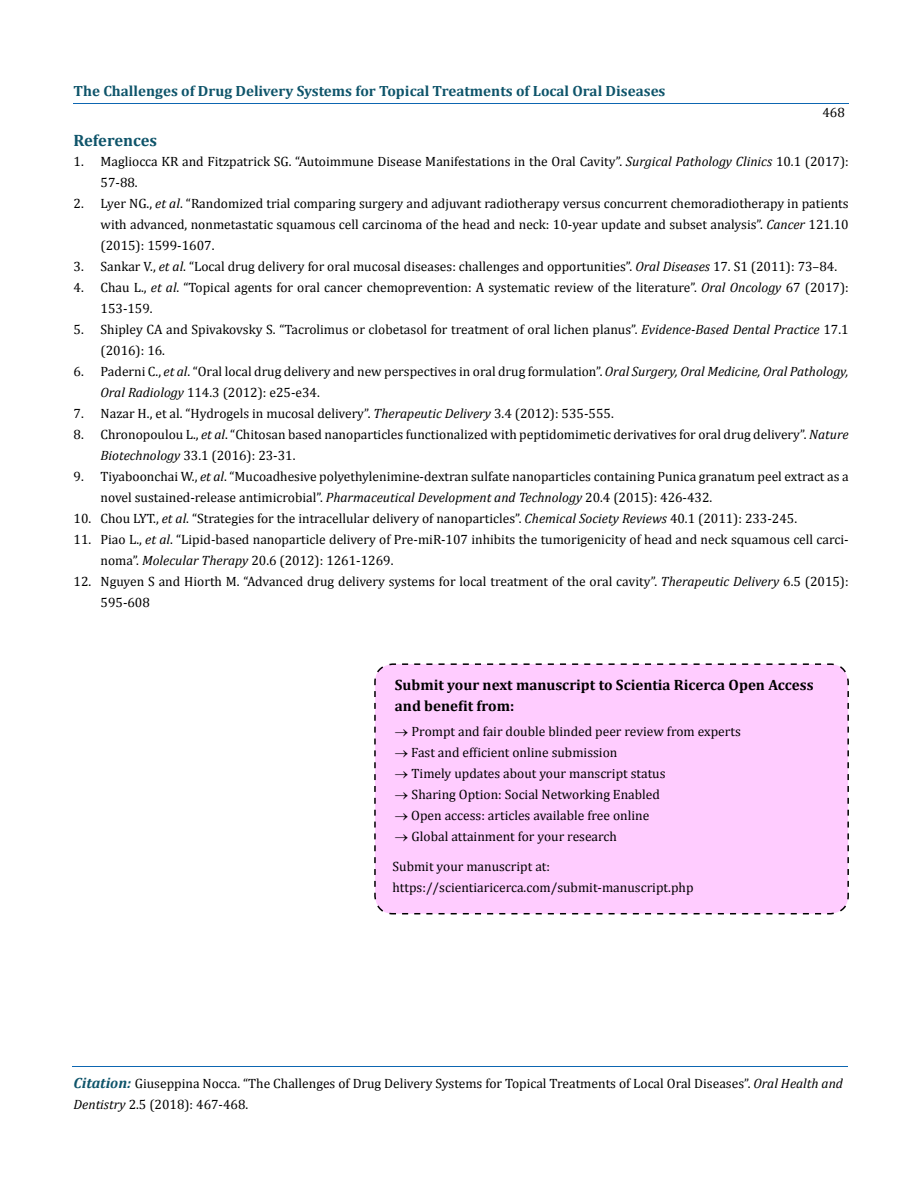
<style>
.page{position:relative;width:917px;height:1190px;background:#fff}
.page>*{position:absolute;margin:0;border:0;box-sizing:border-box;transform-origin:0 0}
.t1{font:700 16.5px "Cambria";color:#0e546a}
.t2{font:700 15px/21px "Cambria";color:#000}
.t3{font:700 14.85px "Cambria";color:#0e546a}
.t4{font:13.5px/21px "Cambria";color:#000}
.s1{font-style:italic}
.s2{font-weight:700;font-style:italic;font-size:14.85px;color:#0e546a}
</style>
<div class="page">
<hr style="left:74px;top:103px;width:774px;height:1px;background:#0d66b1">
<hr style="left:72px;top:1066px;width:775px;height:1px;background:#0d66b1">
<div style="left:374px;top:663px;width:475px;height:252px;background:#fcf"></div>
<p class="t3" style="left:74px;top:82px;width:593px">The Challenges of Drug Delivery Systems for Topical Treatments of Local Oral Diseases</p>
<p class="t4" style="left:822px;top:102px;width:24px">468</p>
<p class="t1" style="left:74px;top:131px;width:85px">References</p>
<p class="t4" style="left:100px;top:150px;width:749px;text-indent:-27px">1. Magliocca KR and Fitzpatrick SG. “Autoimmune Disease Manifestations in the Oral Cavity”. <span class="s1">Surgical Pathology Clinics</span> 10.1 (2017):<br>57-88.</p>
<p class="t4" style="left:100px;top:192px;width:749px;text-align:justify;text-indent:-27px">2. Lyer NG., <span class="s1">et al</span>. “Randomized trial comparing surgery and adjuvant radiotherapy versus concurrent chemoradiotherapy in patients with advanced, nonmetastatic squamous cell carcinoma of the head and neck: 10-year update and subset analysis”. <span class="s1">Cancer</span> 121.10 (2015): 1599-1607.</p>
<p class="t4" style="left:74px;top:255px;width:765px">3. Sankar V., <span class="s1">et al</span>. “Local drug delivery for oral mucosal diseases: challenges and opportunities”. <span class="s1">Oral Diseases</span> 17. S1 (2011): 73–84.</p>
<p class="t4" style="left:100px;top:276px;width:749px;text-indent:-27px">4. Chau L., <span class="s1">et al</span>. “Topical agents for oral cancer chemoprevention: A systematic review of the literature”. <span class="s1">Oral Oncology</span> 67 (2017):<br>153-159.</p>
<p class="t4" style="left:100px;top:318px;width:749px;text-indent:-27px">5. Shipley CA and Spivakovsky S. “Tacrolimus or clobetasol for treatment of oral lichen planus”. <span class="s1">Evidence-Based Dental Practice</span> 17.1 (2016): 16.</p>
<p class="t4" style="left:100px;top:360px;width:749px;text-indent:-27px">6. Paderni C., <span class="s1">et al</span>. “Oral local drug delivery and new perspectives in oral drug formulation”. <span class="s1">Oral Surgery, Oral Medicine, Oral Pathology,<br>Oral Radiology</span> 114.3 (2012): e25-e34.</p>
<p class="t4" style="left:74px;top:402px;width:541px">7. Nazar H., et al. “Hydrogels in mucosal delivery”. <span class="s1">Therapeutic Delivery</span> 3.4 (2012): 535-555.</p>
<p class="t4" style="left:100px;top:423px;width:749px;text-indent:-27px">8. Chronopoulou L., <span class="s1">et al</span>. “Chitosan based nanoparticles functionalized with peptidomimetic derivatives for oral drug delivery”. <span class="s1">Nature<br>Biotechnology</span> 33.1 (2016): 23-31.</p>
<p class="t4" style="left:100px;top:465px;width:749px;text-indent:-27px">9. Tiyaboonchai W., <span class="s1">et al</span>. “Mucoadhesive polyethylenimine-dextran sulfate nanoparticles containing Punica granatum peel extract as a novel sustained-release antimicrobial”. <span class="s1">Pharmaceutical Development and Technology</span> 20.4 (2015): 426-432.</p>
<p class="t4" style="left:74px;top:507px;width:725px">10. Chou LYT., <span class="s1">et al</span>. “Strategies for the intracellular delivery of nanoparticles”. <span class="s1">Chemical Society Reviews</span> 40.1 (2011): 233-245.</p>
<p class="t4" style="left:100px;top:528px;width:749px;text-indent:-27px">11. Piao L., <span class="s1">et al</span>. “Lipid-based nanoparticle delivery of Pre-miR-107 inhibits the tumorigenicity of head and neck squamous cell carci&shy;noma”. <span class="s1">Molecular Therapy</span> 20.6 (2012): 1261-1269.</p>
<p class="t4" style="left:100px;top:570px;width:749px;text-indent:-27px">12. Nguyen S and Hiorth M. “Advanced drug delivery systems for local treatment of the oral cavity”. <span class="s1">Therapeutic Delivery</span> 6.5 (2015):<br>595-608</p>
<p class="t2" style="left:395px;top:674px;width:420px">Submit your next manuscript to Scientia Ricerca Open Access and benefit from:</p>
<p class="t4" style="left:395px;top:721px;width:347px">→ Prompt and fair double blinded peer review from experts</p>
<p class="t4" style="left:395px;top:742px;width:224px">→ Fast and efficient online submission</p>
<p class="t4" style="left:395px;top:763px;width:272px">→ Timely updates about your manscript status</p>
<p class="t4" style="left:395px;top:784px;width:266px">→ Sharing Option: Social Networking Enabled</p>
<p class="t4" style="left:395px;top:805px;width:256px">→ Open access: articles available free online</p>
<p class="t4" style="left:392px;top:822px;width:226px;line-height:29.4px">→ Global attainment for your research<br>Submit your manuscript at:</p>
<p class="t4" style="left:392px;top:876px;width:302px">https://scientiaricerca.com/submit-manuscript.php</p>
<p class="t4" style="left:74px;top:1072px;width:771px"><span class="s2">Citation:</span> Giuseppina Nocca. “The Challenges of Drug Delivery Systems for Topical Treatments of Local Oral Diseases”. <span class="s1">Oral Health and<br>Dentistry</span> 2.5 (2018): 467-468.</p>
</div>
